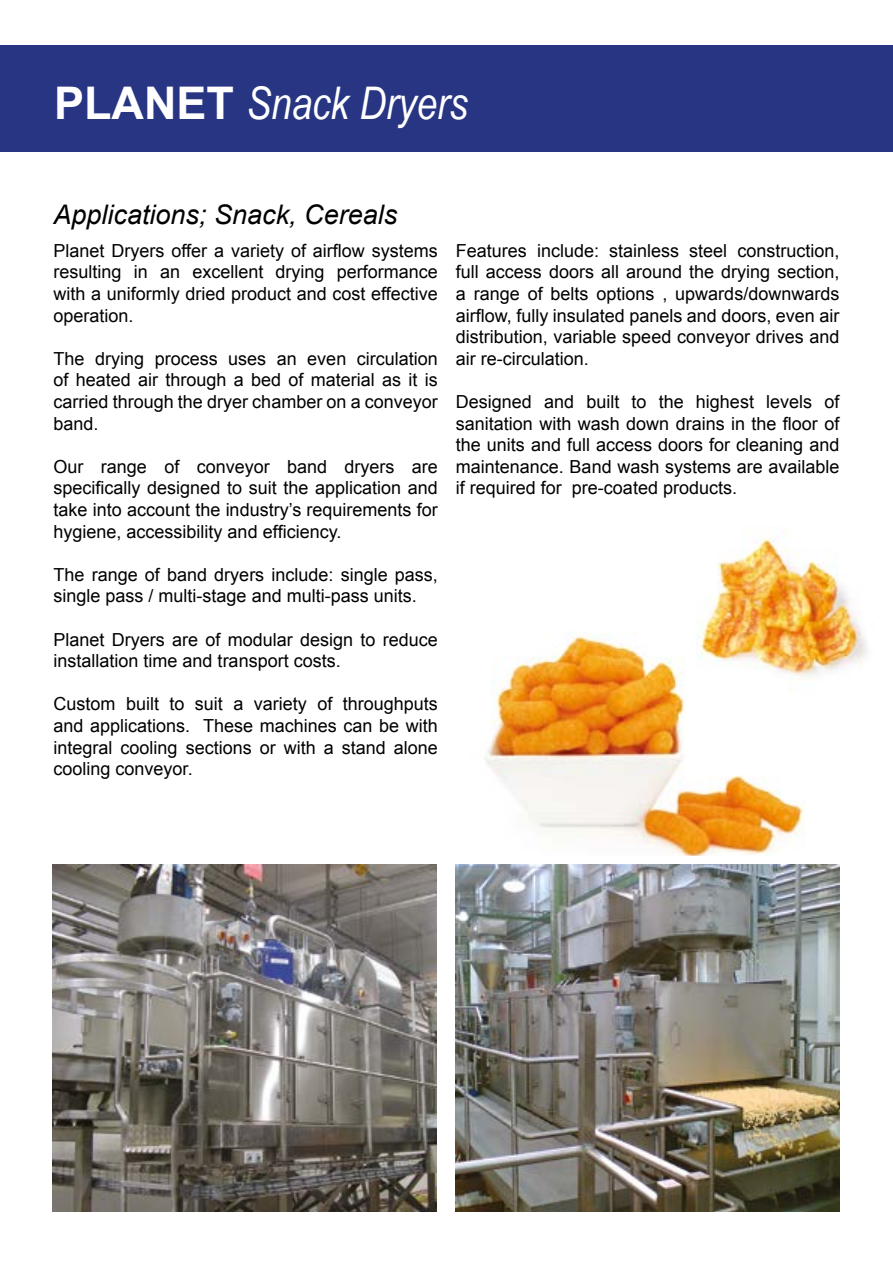
<style>
.page{position:relative;width:893px;height:1263px;background:#fff}
.page>*{position:absolute;margin:0;border:0;box-sizing:border-box;transform-origin:0 0}
.t1{font:italic 45px "Arial Narrow";color:#fff}
.t2{font:italic 27px "Arial";color:#000}
.t3{font:18px/21.6px "Arial";color:#000;text-align:justify}
.s1{font-family:"Arial";font-weight:700;font-style:normal}
</style>
<div class="page">
<div style="left:0;top:45px;width:893px;height:107px;background:#283583"></div>
<img style="left:53px;top:864px;width:383px;height:348px">
<img style="left:456px;top:864px;width:383px;height:348px">
<img style="left:484px;top:632px;width:320px;height:224px">
<img style="left:696px;top:526px;width:171px;height:170px">
<h1 class="t1" style="left:54px;top:71px;width:415px"><span class="s1">PLANET</span> Snack Dryers</h1>
<h2 class="t2" style="left:54px;top:197px;width:345px">Applications; Snack, Cereals</h2>
<p class="t3" style="left:54px;top:240px;width:386px">Planet Dryers offer a variety of airflow systems resulting in an excellent drying performance with a uniformly dried product and cost effective operation.</p>
<p class="t3" style="left:54px;top:348px;width:386px">The drying process uses an even circulation of heated air through a bed of material as it is carried through the dryer chamber on a conveyor band.</p>
<p class="t3" style="left:54px;top:456px;width:386px">Our range of conveyor band dryers are specifically designed to suit the application and take into account the industry’s requirements for hygiene, accessibility and efficiency.</p>
<p class="t3" style="left:54px;top:564px;width:386px">The range of band dryers include: single pass, single pass / multi-stage and multi-pass units.</p>
<p class="t3" style="left:54px;top:629px;width:386px">Planet Dryers are of modular design to reduce installation time and transport costs.</p>
<p class="t3" style="left:54px;top:693px;width:386px">Custom built to suit a variety of throughputs and applications. These machines can be with integral cooling sections or with a stand alone cooling conveyor.</p>
<p class="t3" style="left:456px;top:240px;width:385px">Features include: stainless steel construction, full access doors all around the drying section, a range of belts options , upwards/downwards airflow, fully insulated panels and doors, even air distribution, variable speed conveyor drives and air re-circulation.</p>
<p class="t3" style="left:456px;top:391px;width:385px">Designed and built to the highest levels of sanitation with wash down drains in the floor of the units and full access doors for cleaning and maintenance. Band wash systems are available if required for pre-coated products.</p>
</div>
